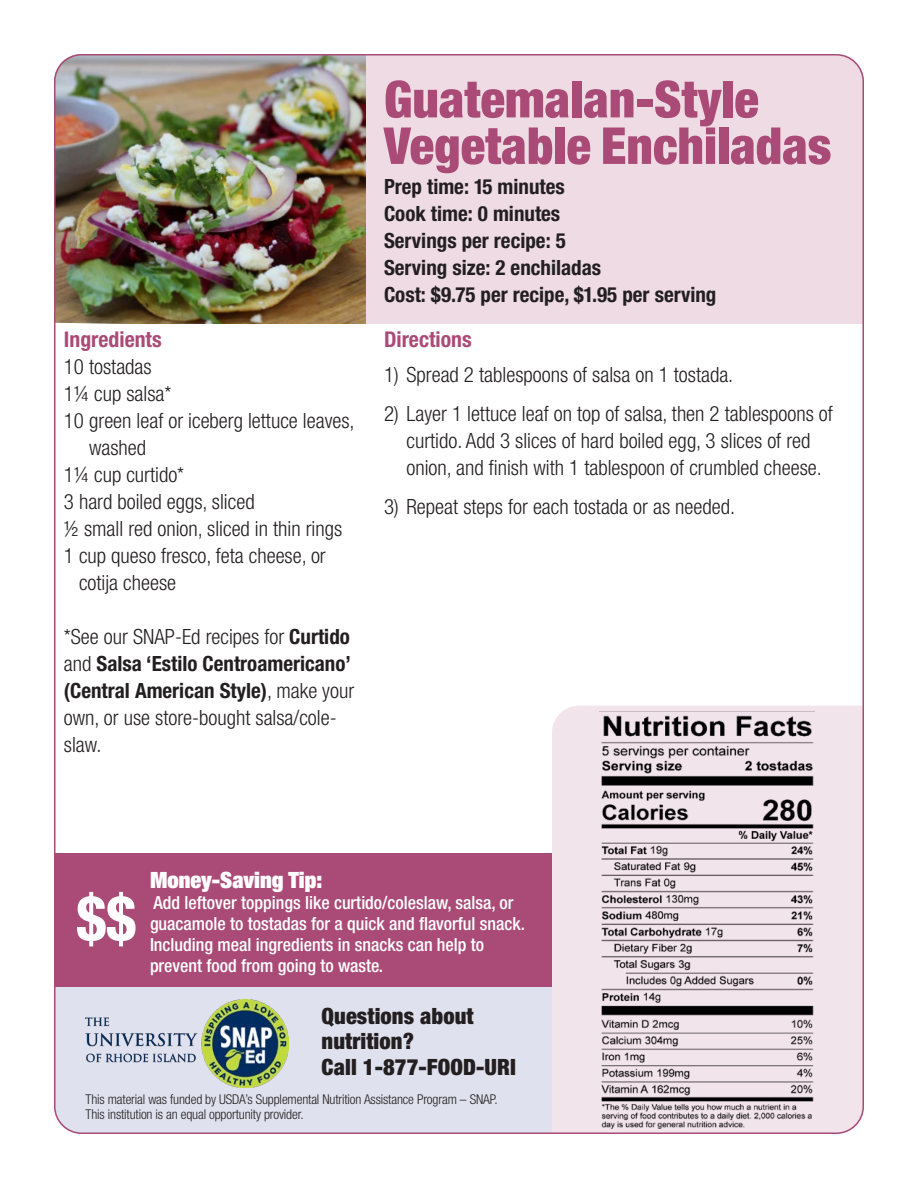
<style>
.page{position:relative;width:918px;height:1188px;background:#fff}
.page>*{position:absolute;margin:0;border:0;box-sizing:border-box;transform-origin:0 0}
.t1{font:700 condensed 62.1px "Helvetica Neue LT Pro";color:#fff}
.Recipe_Title{font:900 condensed 51px/46.5px "Helvetica Neue LT Pro";color:#aa4b77}
.t2{font:900 condensed 22.5px/25.5px "Helvetica Neue LT Pro";letter-spacing:.005em;color:#231f20}
.t3{font:900 condensed 22.5px "Helvetica Neue LT Pro";color:#fff}
.Ingredients_Directions{font:700 condensed 21.75px "Helvetica Neue LT Pro";color:#aa4b77}
.Ingredients_list{font:300 condensed 21px/27px "Helvetica Neue LT Pro";color:#231f20}
.Directions_lists{font:300 condensed 21px/27px "Helvetica Neue LT Pro";color:#231f20;text-align:center}
.Recipe_details{font:700 condensed 21px "Helvetica Neue LT Pro";color:#231f20}
.t4{font:500 condensed 18px/21px "Helvetica Neue LT Pro";color:#fff}
.t5{font:300 condensed 13.5px/15px "Helvetica Neue LT Pro";letter-spacing:-.01em;color:#231f20}
.s1{font-weight:700}
</style>
<div class="page">
<img style="left:54px;top:54px;width:312px;height:270px">
<div style="left:54px;top:987px;width:498px;height:147px;background:#e0e1ee"></div>
<div style="left:366px;top:54px;width:498px;height:270px;background:#eedbe4"></div>
<div style="left:552px;top:706px;width:312px;height:428px;background:#f2e4eb"></div>
<div style="left:54px;top:853px;width:498px;height:134px;background:#aa4b77"></div>
<img style="left:86px;top:999px;width:202px;height:88px">
<img style="left:599px;top:712px;width:215px;height:416px">
<p class="Ingredients_Directions" style="left:64px;top:327px;width:99px">Ingredients</p>
<p class="Ingredients_list" style="left:64px;top:353px;width:89px">10 tostadas</p>
<p class="Ingredients_list" style="left:64px;top:380px;width:109px">1¼ cup salsa*</p>
<p class="Ingredients_list" style="left:89px;top:407px;width:267px;text-indent:-25px">10 green leaf or iceberg lettuce leaves, washed</p>
<p class="Ingredients_list" style="left:64px;top:461px;width:122px">1¼ cup curtido*</p>
<p class="Ingredients_list" style="left:64px;top:488px;width:192px">3 hard boiled eggs, sliced</p>
<p class="Ingredients_list" style="left:64px;top:515px;width:280px">½ small red onion, sliced in thin rings</p>
<p class="Ingredients_list" style="left:79px;top:542px;width:248px;text-indent:-15px">1 cup queso fresco, feta cheese, or cotija cheese</p>
<p class="Ingredients_list" style="left:64px;top:623px;width:292px">*See our SNAP-Ed recipes for <span class="s1">Curtido </span>and <span class="s1">Salsa ‘Estilo Centroamericano’ (Central American Style)</span>, make your own, or use store-bought salsa/cole&shy;slaw.</p>
<p class="Recipe_Title" style="left:384px;top:75px;width:449px">Guatemalan-Style<br>Vegetable Enchiladas</p>
<p class="Recipe_details" style="left:384px;top:174px;width:182px">Prep time: 15 minutes</p>
<p class="Recipe_details" style="left:384px;top:201px;width:178px">Cook time: 0 minutes</p>
<p class="Recipe_details" style="left:384px;top:228px;width:183px">Servings per recipe: 5</p>
<p class="Recipe_details" style="left:384px;top:255px;width:219px">Serving size: 2 enchiladas</p>
<p class="Recipe_details" style="left:384px;top:282px;width:334px">Cost: $9.75 per recipe, $1.95 per serving</p>
<p class="Ingredients_Directions" style="left:384px;top:327px;width:89px">Directions</p>
<p class="Directions_lists" style="left:384px;top:360px;width:351px">1) Spread 2 tablespoons of salsa on 1 tostada.</p>
<p class="Directions_lists" style="left:384px;top:399px;width:450px">2) Layer 1 lettuce leaf on top of salsa, then 2 tablespoons of curtido. Add 3 slices of hard boiled egg, 3 slices of red onion, and finish with 1 tablespoon of crumbled cheese.</p>
<p class="Directions_lists" style="left:384px;top:492px;width:353px">3) Repeat steps for each tostada or as needed.</p>
<p class="t1" style="left:76px;top:882px;width:61px">$$</p>
<p class="t3" style="left:150px;top:866px;width:174px">Money-Saving Tip:</p>
<p class="t4" style="left:150px;top:892px;width:377px">Add leftover toppings like curtido/coleslaw, salsa, or guacamole to tostadas for a quick and flavorful snack.<br>Including meal ingredients in snacks can help to prevent food from going to waste.</p>
<p class="t2" style="left:322px;top:1003px;width:154px">Questions about</p>
<p class="t2" style="left:322px;top:1028px;width:196px">nutrition?<br>Call 1-877-FOOD-URI</p>
<p class="t5" style="left:86px;top:1091px;width:414px">This material was funded by USDA’s Supplemental Nutrition Assistance Program – SNAP.<br>This institution is an equal opportunity provider.</p>
</div>
